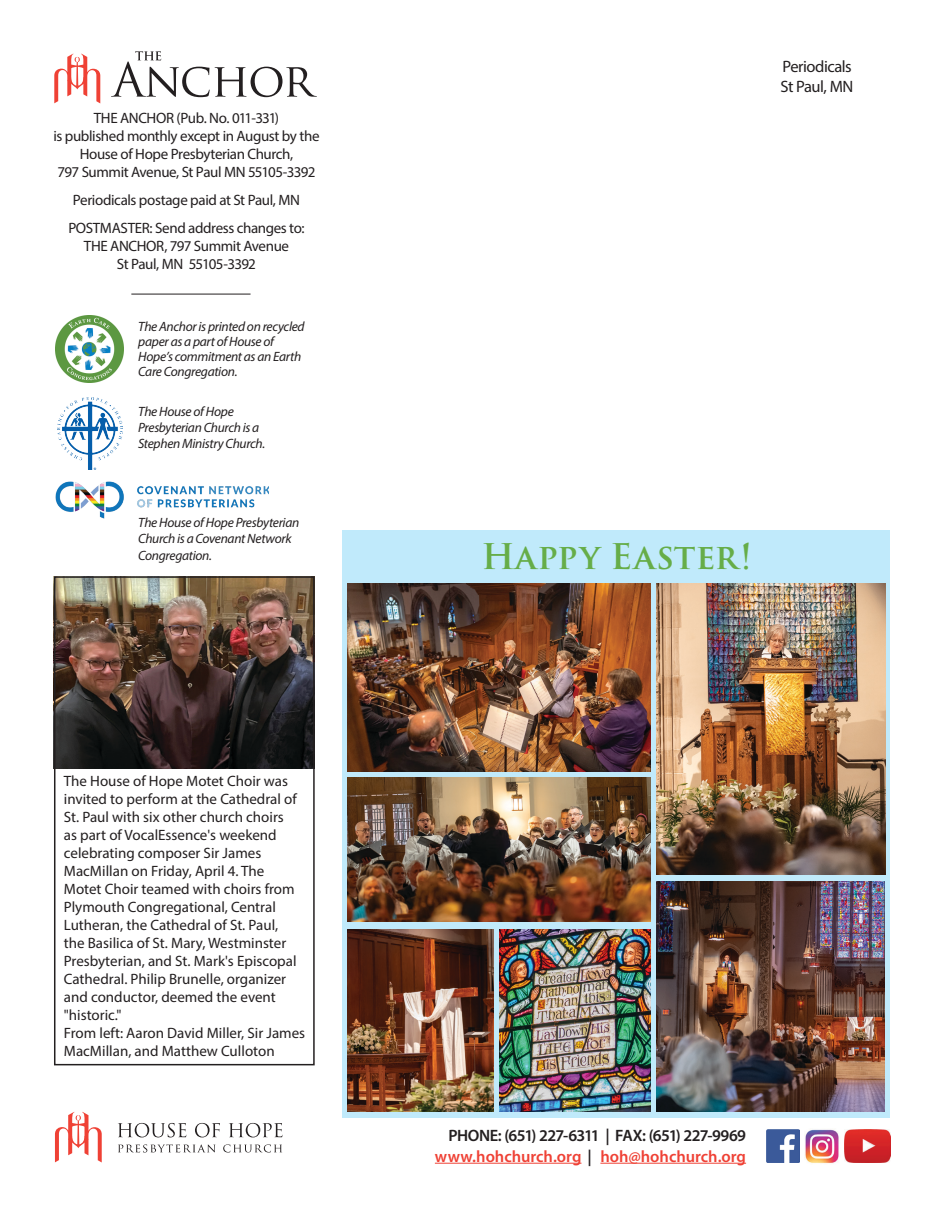
<style>
.page{position:relative;width:945px;height:1215px;background:#fff}
.page>*{position:absolute;margin:0;border:0;box-sizing:border-box;transform-origin:0 0}
.t1{font:600 34.5px "Trajan Pro 3";letter-spacing:.005em;color:#66ad48}
.t2{font:600 16.5px "Myriad Pro";letter-spacing:-.04em;color:#231f20}
.t3{font:600 16.5px "Myriad Pro";color:#ef4135}
.t4{font:16.5px "Myriad Pro";letter-spacing:-.03em;color:#231f20}
.t5{font:15px/18px "Myriad Pro";color:#231f20}
.t6{font:15px/18px "Myriad Pro";letter-spacing:-.025em;color:#231f20;text-align:center}
.t7{font:15px "Myriad Pro";letter-spacing:-.035em;color:#231f20}
.t8{font:15px "Myriad Pro";letter-spacing:-.03em;color:#231f20}
.t9{font:15px "Myriad Pro";letter-spacing:-.045em;color:#231f20}
.t10{font:italic 13.5px/16.2px "Myriad Pro";letter-spacing:-.02em;color:#231f20}
.s1{color:#231f20}
</style>
<div class="page">
<div style="left:343px;top:530px;width:547px;height:588px;background:#c0eafb"></div>
<svg style="left:54px;top:54px;width:46px;height:49px"></svg>
<svg style="left:111px;top:51px;width:206px;height:46px"></svg>
<img style="left:58px;top:397px;width:65px;height:73px">
<img style="left:56px;top:315px;width:68px;height:68px">
<hr style="left:131px;top:294px;width:120px;height:1px;background:#231f20">
<img style="left:766px;top:1130px;width:33px;height:33px">
<img style="left:805px;top:1129px;width:34px;height:35px">
<img style="left:844px;top:1130px;width:47px;height:33px">
<svg style="left:118px;top:1123px;width:68px;height:14px"></svg>
<svg style="left:195px;top:1123px;width:25px;height:14px"></svg>
<svg style="left:229px;top:1123px;width:53px;height:14px"></svg>
<svg style="left:118px;top:1144px;width:98px;height:8px"></svg>
<svg style="left:223px;top:1144px;width:59px;height:8px"></svg>
<svg style="left:55px;top:1112px;width:47px;height:50px"></svg>
<hr style="left:435px;top:1163px;width:146px;height:1px;background:#ef4135">
<hr style="left:600px;top:1163px;width:146px;height:1px;background:#ef4135">
<img style="left:55px;top:481px;width:213px;height:38px">
<img style="left:57px;top:579px;width:255px;height:189px">
<div style="left:54px;top:576px;width:261px;height:489px;border:2px solid #231f20"></div>
<img style="left:348px;top:583px;width:303px;height:188px">
<img style="left:348px;top:778px;width:303px;height:144px">
<img style="left:499px;top:929px;width:152px;height:183px">
<img style="left:657px;top:583px;width:228px;height:292px">
<img style="left:657px;top:882px;width:227px;height:230px">
<img style="left:348px;top:929px;width:145px;height:183px">
<p class="t8" style="left:94px;top:109px;width:187px">THE ANCHOR (Pub. No. 011-331)</p>
<p class="t6" style="left:53px;top:127px;width:268px">is published monthly except in August by the<br>House of Hope Presbyterian Church,</p>
<p class="t7" style="left:58px;top:163px;width:259px">797 Summit Avenue, St Paul MN 55105-3392</p>
<p class="t6" style="left:73px;top:191px;width:229px">Periodicals postage paid at St Paul, MN</p>
<p class="t6" style="left:68px;top:218px;width:238px">POSTMASTER: Send address changes to:</p>
<p class="t6" style="left:84px;top:236px;width:207px">THE ANCHOR, 797 Summit Avenue</p>
<p class="t9" style="left:117px;top:254px;width:141px">St Paul, MN 55105-3392</p>
<p class="t10" style="left:138px;top:319px;width:168px;line-height:15px">The Anchor is printed on recycled paper as a part of House of<br>Hope’s commitment as an Earth<br>Care Congregation.</p>
<p class="t10" style="left:138px;top:403px;width:129px">The House of Hope<br>Presbyterian Church is a<br>Stephen Ministry Church.</p>
<p class="t10" style="left:138px;top:514px;width:163px">The House of Hope Presbyterian<br>Church is a Covenant Network<br>Congregation.</p>
<p class="t5" style="left:64px;top:772px;width:234px">The House of Hope Motet Choir was invited to perform at the Cathedral of St. Paul with six other church choirs as part of VocalEssence's weekend celebrating composer Sir James MacMillan on Friday, April 4. The Motet Choir teamed with choirs from Plymouth Congregational, Central Lutheran, the Cathedral of St. Paul, the Basilica of St. Mary, Westminster Presbyterian, and St. Mark's Episcopal Cathedral. Philip Brunelle, organizer and conductor, deemed the event "historic."</p>
<p class="t5" style="left:64px;top:1024px;width:243px">From left: Aaron David Miller, Sir James<br>MacMillan, and Matthew Culloton</p>
<p class="t4" style="left:782px;top:57px;width:71px">Periodicals</p>
<p class="t4" style="left:781px;top:76px;width:74px">St Paul, MN</p>
<p class="t1" style="left:481px;top:531px;width:272px">Happy Easter!</p>
<p class="t2" style="left:449px;top:1125px;width:299px">PHONE: (651) 227-6311 | FAX: (651) 227-9969</p>
<p class="t3" style="left:435px;top:1146px;width:313px">www.hohchurch.org <span class="s1">|</span> hoh@hohchurch.org</p>
</div>
